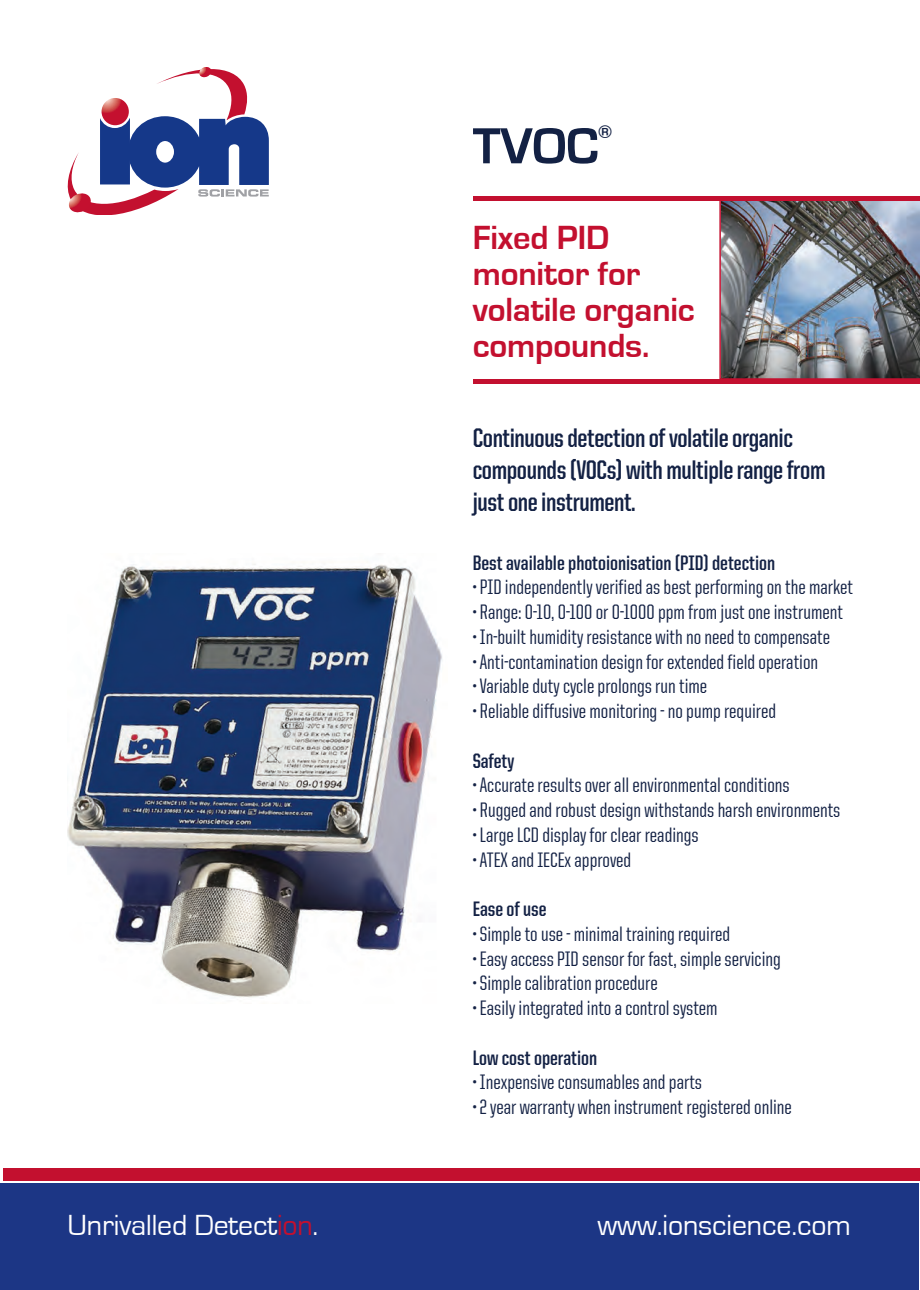
<style>
.page{position:relative;width:920px;height:1290px;background:#fff}
.page>*{position:absolute;margin:0;border:0;box-sizing:border-box;transform-origin:0 0}
.t1{font:700 52.5px "Eurostile";color:#132144}
.t2{font:700 34.5px/36px "Eurostile";letter-spacing:-.005em;color:#c3102f}
.t3{font:30px "Eurostile";letter-spacing:-.005em;color:#fff}
.t4{font:700 27px/32.4px "United Sans Cond";letter-spacing:-.015em;color:#132144}
.t5{font:500 21px "United Sans Cond";color:#132144}
.t6{font:700 21px "United Sans Cond";color:#132144}
.t7{font:700 18.9px "Eurostile";color:#132144}
.s1{color:#c3102f}
</style>
<div class="page">
<img style="left:68px;top:561px;width:374px;height:437px">
<svg style="left:68px;top:68px;width:201px;height:147px"></svg>
<img style="left:719px;top:201px;width:201px;height:178px">
<div style="left:473px;top:196px;width:447px;height:5px;background:#c3102f"></div>
<hr style="left:473px;top:379px;width:447px;height:4px;background:#c3102f">
<div style="left:1px;top:1183px;width:918px;height:107px;background:#1c3685"></div>
<div style="left:3px;top:1168px;width:917px;height:13px;background:#c3102f"></div>
<h1 class="t1" style="left:473px;top:121px;width:127px">TVOC</h1>
<p class="t7" style="left:598px;top:122px;width:16px">®</p>
<h2 class="t2" style="left:473px;top:221px;width:224px">Fixed PID monitor for volatile organic compounds.</h2>
<p class="t4" style="left:473px;top:421px;width:354px">Continuous detection of volatile organic compounds (VOCs) with multiple range from just one instrument.</p>
<p class="t6" style="left:473px;top:551px;width:304px">Best available photoionisation (PID) detection</p>
<p class="t5" style="left:473px;top:576px;width:382px">• PID independently verified as best performing on the market</p>
<p class="t5" style="left:473px;top:601px;width:372px">• Range: 0-10, 0-100 or 0-1000 ppm from just one instrument</p>
<p class="t5" style="left:473px;top:626px;width:359px">• In-built humidity resistance with no need to compensate</p>
<p class="t5" style="left:473px;top:651px;width:347px">• Anti-contamination design for extended field operation</p>
<p class="t5" style="left:473px;top:675px;width:236px">• Variable duty cycle prolongs run time</p>
<p class="t5" style="left:473px;top:700px;width:305px">• Reliable diffusive monitoring - no pump required</p>
<p class="t6" style="left:473px;top:750px;width:43px">Safety</p>
<p class="t5" style="left:473px;top:774px;width:319px">• Accurate results over all environmental conditions</p>
<p class="t5" style="left:473px;top:799px;width:369px">• Rugged and robust design withstands harsh environments</p>
<p class="t5" style="left:473px;top:824px;width:228px">• Large LCD display for clear readings</p>
<p class="t5" style="left:473px;top:849px;width:160px">• ATEX and IECEx approved</p>
<p class="t6" style="left:473px;top:898px;width:75px">Ease of use</p>
<p class="t5" style="left:473px;top:923px;width:259px">• Simple to use - minimal training required</p>
<p class="t5" style="left:473px;top:948px;width:310px">• Easy access PID sensor for fast, simple servicing</p>
<p class="t5" style="left:473px;top:973px;width:186px">• Simple calibration procedure</p>
<p class="t5" style="left:473px;top:997px;width:246px">• Easily integrated into a control system</p>
<p class="t6" style="left:473px;top:1047px;width:126px">Low cost operation</p>
<p class="t5" style="left:473px;top:1072px;width:231px">• Inexpensive consumables and parts</p>
<p class="t5" style="left:473px;top:1096px;width:321px">• 2 year warranty when instrument registered online</p>
<h3 class="t3" style="left:68px;top:1210px;width:252px">Unrivalled Detect<span class="s1">ion</span>.</h3>
<h3 class="t3" style="left:597px;top:1210px;width:255px">www.ionscience.com</h3>
</div>
